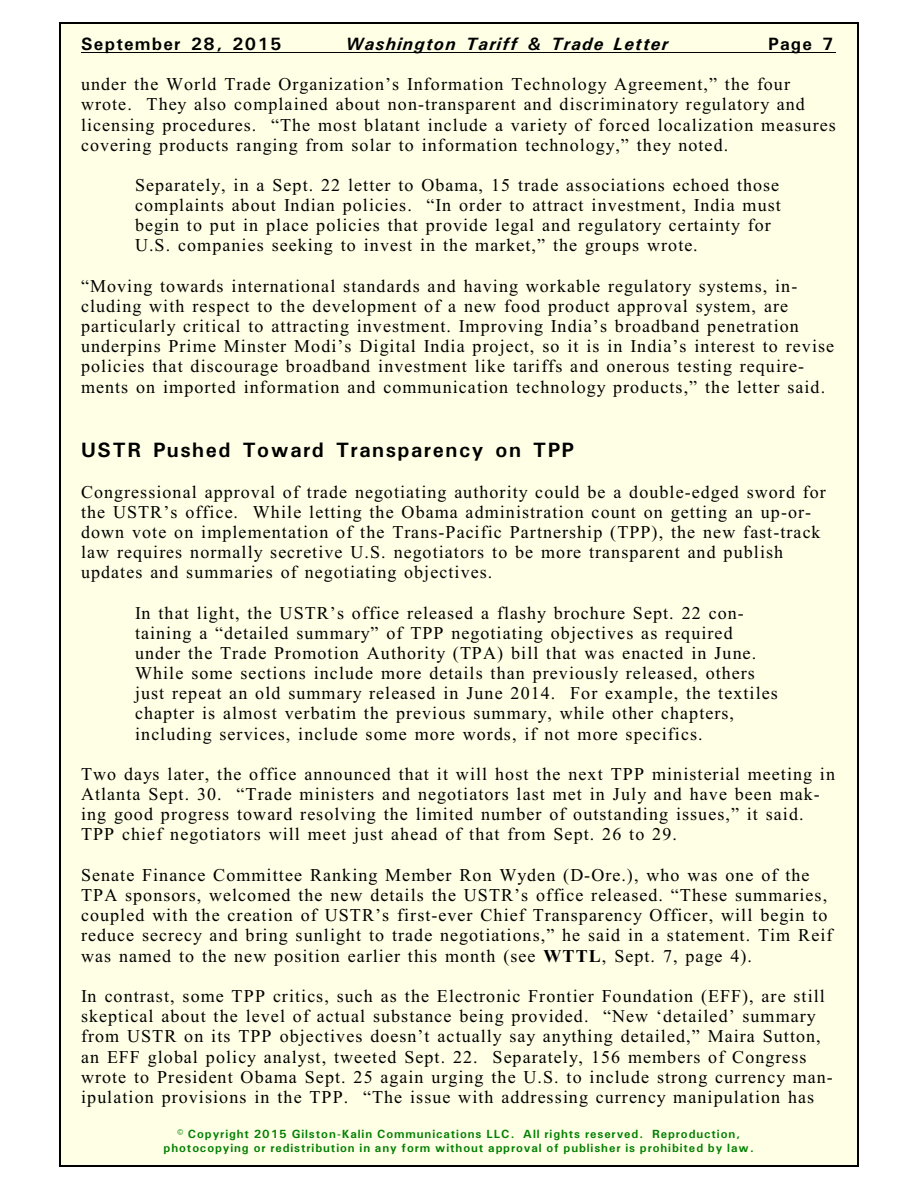
<style>
.page{position:relative;width:918px;height:1188px;background:#fff}
.page>*{position:absolute;margin:0;border:0;box-sizing:border-box;transform-origin:0 0}
.t1{font:700 21px "Univers";letter-spacing:.075em;color:#000}
.t2{font:18px/20.1px "Times New Roman";letter-spacing:.06em;color:#000}
.t3{font:italic 700 18px "Univers";letter-spacing:.07em;color:#000}
.t4{font:700 18px "Univers";letter-spacing:.065em;color:#000}
.t5{font:700 12px/13.6px "Univers";letter-spacing:.075em;color:#008000;text-align:center}
.s1{font-family:"Times"}
.s2{font-weight:700}
</style>
<div class="page">
<div style="left:59px;top:23px;width:800px;height:1143px;background:#ffffe6"></div>
<hr style="left:59px;top:23px;width:1px;height:1143px;background:#000">
<hr style="left:857px;top:23px;width:2px;height:1143px;background:#000">
<hr style="left:59px;top:23px;width:799px;height:1px;background:#000">
<hr style="left:59px;top:1165px;width:799px;height:1px;background:#000">
<hr style="left:81px;top:52px;width:754px;height:1px;background:#000">
<p class="t4" style="left:81px;top:38px;width:202px">September 28, 2015</p>
<p class="t3" style="left:346px;top:38px;width:324px">Washington Tariff &amp; Trade Letter</p>
<p class="t4" style="left:768px;top:38px;width:67px">Page 7</p>
<p class="t2" style="left:81px;top:76px;width:756px">under the World Trade Organization’s Information Technology Agreement,” the four wrote. They also complained about non-transparent and discriminatory regulatory and licensing procedures. “The most blatant include a variety of forced localization measures covering products ranging from solar to information technology,” they noted.</p>
<p class="t2" style="left:135px;top:177px;width:647px">Separately, in a Sept. 22 letter to Obama, 15 trade associations echoed those complaints about Indian policies. “In order to attract investment, India must begin to put in place policies that provide legal and regulatory certainty for U.S. companies seeking to invest in the market,” the groups wrote.</p>
<p class="t2" style="left:81px;top:277px;width:755px">“Moving towards international standards and having workable regulatory systems, in&shy;cluding with respect to the development of a new food product approval system, are particularly critical to attracting investment. Improving India’s broadband penetration underpins Prime Minster Modi’s Digital India project, so it is in India’s interest to revise policies that discourage broadband investment like tariffs and onerous testing require&shy;ments on imported information and communication technology products,” the letter said.</p>
<p class="t1" style="left:81px;top:442px;width:495px">USTR Pushed Toward Transparency on TPP</p>
<p class="t2" style="left:81px;top:483px;width:746px">Congressional approval of trade negotiating authority could be a double-edged sword for the USTR’s office. While letting the Obama administration count on getting an up-or&shy;down vote on implementation of the Trans-Pacific Partnership (TPP), the new fast-track law requires normally secretive U.S. negotiators to be more transparent and publish updates and summaries of negotiating objectives.</p>
<p class="t2" style="left:135px;top:604px;width:644px">In that light, the USTR’s office released a flashy brochure Sept. 22 con&shy;taining a “detailed summary” of TPP negotiating objectives as required under the Trade Promotion Authority (TPA) bill <span class="s1">that was enacted in June</span>.<br>While some sections include more details than previously released, others just repeat an old summary released in June 2014. For example, the textiles chapter is almost verbatim the previous summary, while other chapters, including services, include some more words, if not more specifics.</p>
<p class="t2" style="left:81px;top:766px;width:756px">Two days later, the office announced that it will host the next TPP ministerial meeting in Atlanta Sept. 30. “Trade ministers and negotiators last met in July and have been mak&shy;ing good progress toward resolving the limited number of outstanding issues,” it said.<br>TPP chief negotiators will meet just ahead of that from Sept. 26 to 29.</p>
<p class="t2" style="left:81px;top:866px;width:753px">Senate Finance Committee Ranking Member Ron Wyden (D-Ore.), who was one of the TPA sponsors, welcomed the new details the USTR’s office released. “These summaries, coupled with the creation of USTR’s first-ever Chief Transparency Officer, will begin to reduce secrecy and bring sunlight to trade negotiations,” he said in a statement. Tim Reif was named to the new position earlier this month (see <span class="s2">WTTL</span>, Sept. 7, page 4).</p>
<p class="t2" style="left:81px;top:988px;width:753px">In contrast, some TPP critics, such as the Electronic Frontier Foundation (EFF), are still skeptical about the level of actual substance being provided. “New ‘detailed’ summary from USTR on its TPP objectives doesn’t actually say anything detailed,” Maira Sutton, an EFF global policy analyst, tweeted Sept. 22. Separately, 156 members of Congress wrote to President Obama Sept. 25 again urging the U.S. to include strong currency man&shy;ipulation provisions in the TPP. “The issue with addressing currency manipulation has</p>
<p class="t5" style="left:164px;top:1128px;width:592px">© Copyright 2015 Gilston-Kalin Communications LLC. All rights reserved. Reproduction, photocopying or redistribution in any form without approval of publisher is prohibited by law.</p>
</div>
